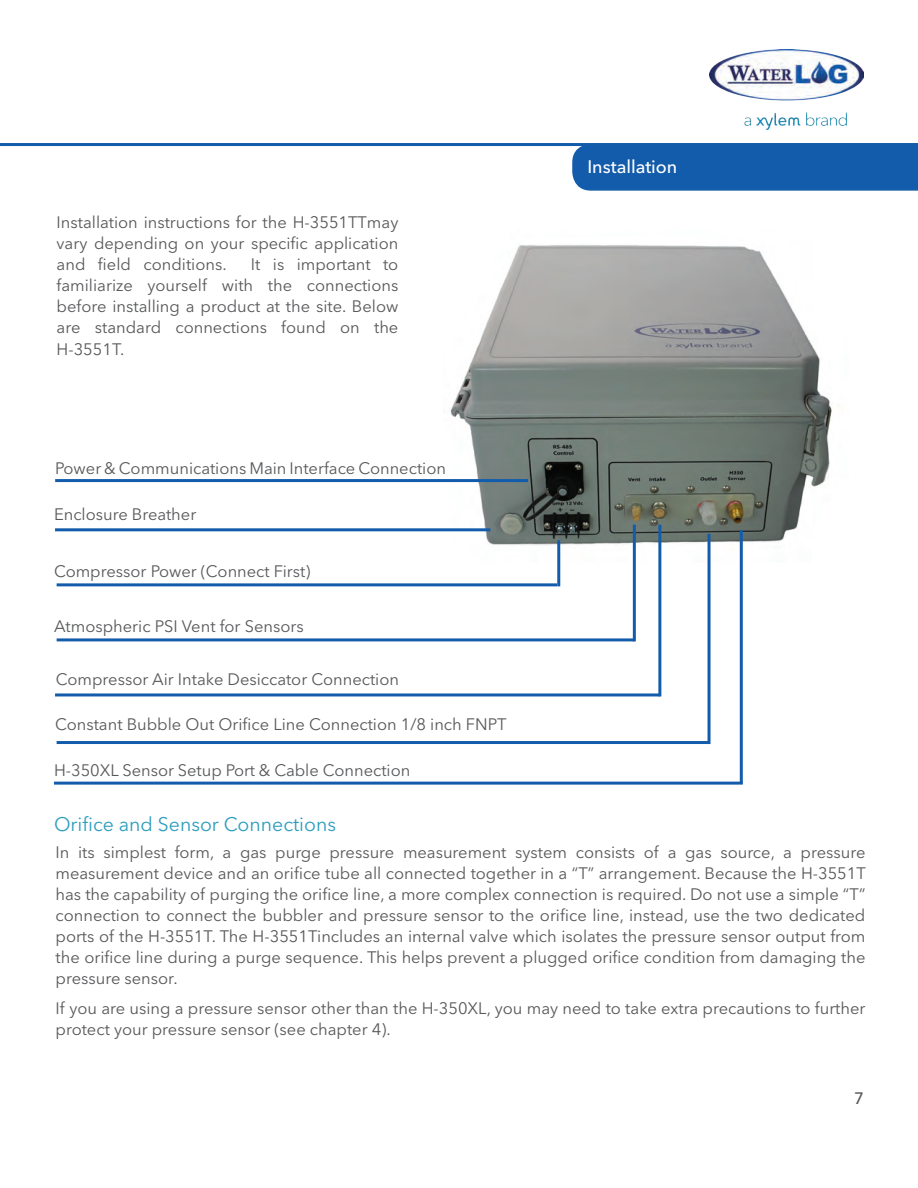
<style>
.page{position:relative;width:918px;height:1188px;background:#fff}
.page>*{position:absolute;margin:0;border:0;box-sizing:border-box;transform-origin:0 0}
.t1{font:19.5px "Avenir Next LT Pro";color:#2d9dbe}
.t2{font:500 18px "Avenir Next LT Pro";color:#fff}
.t3{font:16.5px/21px "Avenir Next LT Pro";color:#57585a;text-align:justify}
.t4{font:500 16.5px "Avenir Next LT Pro";color:#57585a}
</style>
<div class="page">
<hr style="left:0;top:143px;width:918px;height:3px;background:#135cab">
<img style="left:709px;top:49px;width:155px;height:81px">
<div style="left:572px;top:146px;width:346px;height:45px;background:#135cab"></div>
<img style="left:443px;top:245px;width:389px;height:317px">
<hr style="left:55px;top:528px;width:435px;height:3px;background:#135cab">
<hr style="left:54px;top:782px;width:689px;height:3px;background:#135cab">
<hr style="left:57px;top:583px;width:500px;height:3px;background:#135cab">
<hr style="left:557px;top:540px;width:3px;height:46px;background:#135cab">
<hr style="left:57px;top:638px;width:577px;height:3px;background:#135cab">
<hr style="left:633px;top:525px;width:3px;height:116px;background:#135cab">
<hr style="left:55px;top:693px;width:605px;height:3px;background:#135cab">
<hr style="left:658px;top:525px;width:3px;height:171px;background:#135cab">
<hr style="left:55px;top:479px;width:473px;height:3px;background:#135cab">
<hr style="left:57px;top:741px;width:652px;height:3px;background:#135cab">
<hr style="left:708px;top:534px;width:3px;height:210px;background:#135cab">
<hr style="left:740px;top:530px;width:3px;height:253px;background:#135cab">
<p class="t3" style="left:57px;top:212px;width:343px">Installation instructions for the H-3551TTmay vary depending on your specific application and field conditions.</p>
<p class="t3" style="left:57px;top:254px;width:343px;text-indent:194px">It is important to familiarize yourself with the connections before installing a product at the site. Below are standard connections found on the H-3551T.</p>
<p class="t3" style="left:55px;top:457px;width:392px">Power &amp; Communications Main Interface Connection</p>
<p class="t3" style="left:54px;top:504px;width:144px">Enclosure Breather</p>
<p class="t3" style="left:54px;top:561px;width:258px">Compressor Power (Connect First)</p>
<p class="t3" style="left:54px;top:616px;width:251px">Atmospheric PSI Vent for Sensors</p>
<p class="t3" style="left:56px;top:669px;width:345px">Compressor Air Intake Desiccator Connection</p>
<p class="t3" style="left:55px;top:714px;width:453px">Constant Bubble Out Orifice Line Connection 1/8 inch FNPT</p>
<p class="t3" style="left:54px;top:760px;width:358px">H-350XL Sensor Setup Port &amp; Cable Connection</p>
<p class="t1" style="left:54px;top:813px;width:284px">Orifice and Sensor Connections</p>
<p class="t2" style="left:587px;top:156px;width:91px">Installation</p>
<p class="t3" style="left:56px;top:842px;width:812px">In its simplest form, a gas purge pressure measurement system consists of a gas source, a pressure measurement device and an orifice tube all connected together in a “T” arrangement. Because the H-3551T has the capability of purging the orifice line, a more complex connection is required. Do not use a simple “T” connection to connect the bubbler and pressure sensor to the orifice line, instead, use the two dedicated ports of the H-3551T. The H-3551Tincludes an internal valve which isolates the pressure sensor output from the orifice line during a purge sequence. This helps prevent a plugged orifice condition from damaging the pressure sensor.</p>
<p class="t3" style="left:56px;top:998px;width:811px">If you are using a pressure sensor other than the H-350XL, you may need to take extra precautions to further protect your pressure sensor (see chapter 4).</p>
<p class="t4" style="left:854px;top:1088px;width:11px">7</p>
</div>
